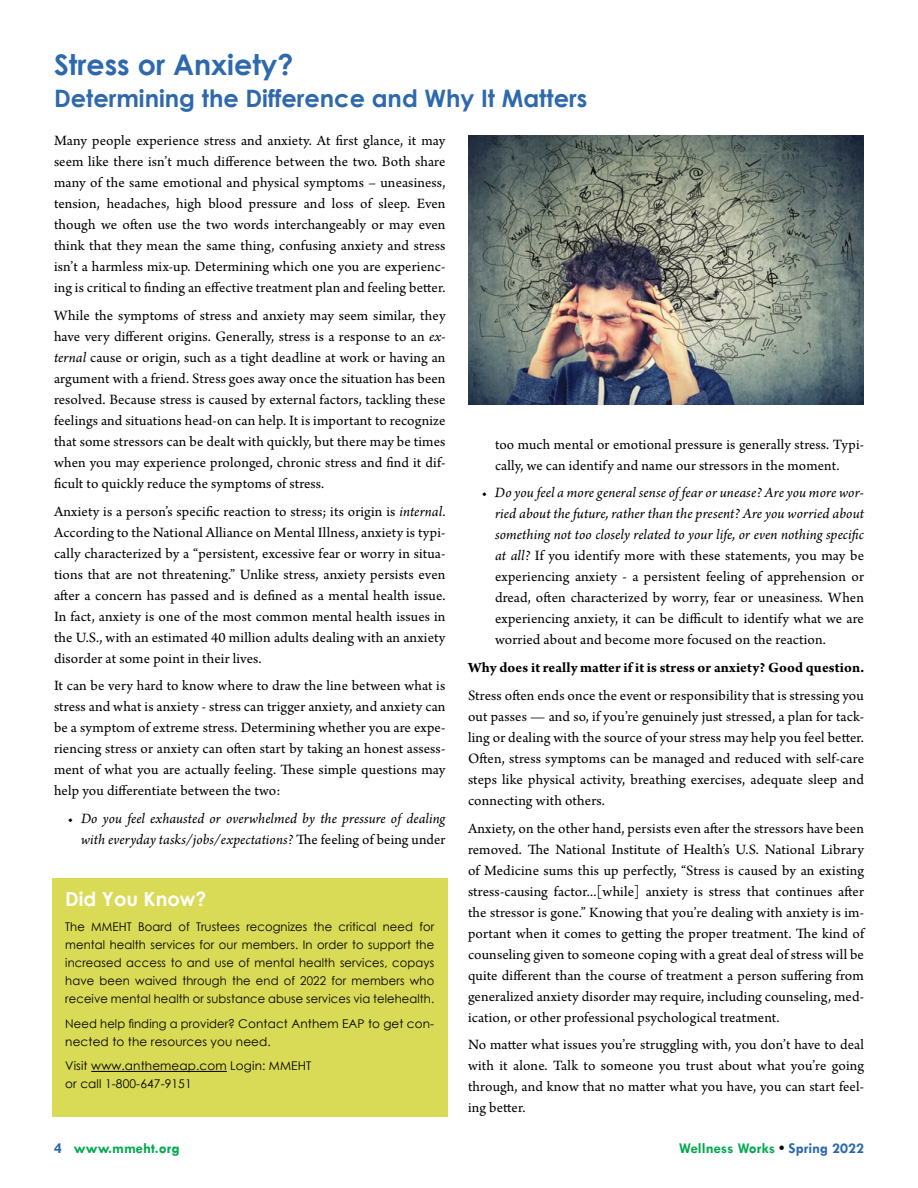
<style>
.page{position:relative;width:918px;height:1188px;background:#fff}
.page>*{position:absolute;margin:0;border:0;box-sizing:border-box;transform-origin:0 0}
.Headline-MMEHT_NL{font:700 28.5px "Century Gothic";color:#2e69ae}
._2-Column_Headline-M{font:700 24px "Century Gothic";color:#2e69ae}
.CALL_OUT_BOX_HEADLIN{font:700 19.5px "Century Gothic";color:#fff}
.Body_Text-MMEHT_NL{font:15px/21px "Arno Pro";letter-spacing:.01em;color:#000;text-align:justify}
.Body_Text-MMEHT_NL-2{font:italic 15px/21px "Arno Pro";letter-spacing:.005em;color:#000;text-align:right}
.Body_Text-MMEHT_NL-3{font:700 15px "Arno Pro";letter-spacing:.01em;color:#000}
.t1{font:700 15px "Tw Cen";color:#00a94f}
.CALLOUT_BOX_TEXT{font:12px/18px "Century Gothic";letter-spacing:.01em;color:#000;text-align:justify;scale:.96 1}
.CALLOUT_BOX_TEXT-2{font:12px/18px "Century Gothic";letter-spacing:.01em;color:#000}
.s1{font-style:italic}
.s2{font-style:normal}
.s3{color:#2e69ae}
.s4{color:#000}
</style>
<div class="page">
<img style="left:468px;top:135px;width:396px;height:270px">
<div style="left:52px;top:878px;width:396px;height:239px;background:#d9da55"></div>
<hr style="left:91px;top:1071px;width:136px;height:1px;background:#000">
<p class="Headline-MMEHT_NL" style="left:54px;top:43px;width:241px">Stress or Anxiety?</p>
<p class="_2-Column_Headline-M" style="left:54px;top:80px;width:535px">Determining the Difference and Why It Matters</p>
<p class="Body_Text-MMEHT_NL" style="left:54px;top:131px;width:393px">Many people experience stress and anxiety. At first glance, it may seem like there isn’t much difference between the two. Both share many of the same emotional and physical symptoms – uneasiness, tension, headaches, high blood pressure and loss of sleep. Even though we often use the two words interchangeably or may even think that they mean the same thing, confusing anxiety and stress isn’t a harmless mix-up. Determining which one you are experienc&shy;ing is critical to finding an effective treatment plan and feeling better.</p>
<p class="Body_Text-MMEHT_NL" style="left:54px;top:306px;width:393px">While the symptoms of stress and anxiety may seem similar, they have very different origins. Generally, stress is a response to an <span class="s1">ex&shy;ternal</span> cause or origin, such as a tight deadline at work or having an argument with a friend. Stress goes away once the situation has been resolved. Because stress is caused by external factors, tackling these feelings and situations head-on can help. It is important to recognize that some stressors can be dealt with quickly, but there may be times when you may experience prolonged, chronic stress and find it dif&shy;ficult to quickly reduce the symptoms of stress.</p>
<p class="Body_Text-MMEHT_NL" style="left:54px;top:501px;width:393px">Anxiety is a person’s specific reaction to stress; its origin is <span class="s1">internal</span>.<br>According to the National Alliance on Mental Illness, anxiety is typi&shy;cally characterized by a “persistent, excessive fear or worry in situa&shy;tions that are not threatening.” Unlike stress, anxiety persists even after a concern has passed and is defined as a mental health issue.<br>In fact, anxiety is one of the most common mental health issues in the U.S., with an estimated 40 million adults dealing with an anxiety disorder at some point in their lives.</p>
<p class="Body_Text-MMEHT_NL" style="left:54px;top:676px;width:393px">It can be very hard to know where to draw the line between what is stress and what is anxiety - stress can trigger anxiety, and anxiety can be a symptom of extreme stress. Determining whether you are expe&shy;riencing stress or anxiety can often start by taking an honest assess&shy;ment of what you are actually feeling. These simple questions may help you differentiate between the two:</p>
<p class="Body_Text-MMEHT_NL-2" style="left:68px;top:809px;width:380px">• Do you feel exhausted or overwhelmed by the pressure of dealing with everyday tasks/jobs/expectations? <span class="s2">The feeling of being under</span></p>
<p class="CALL_OUT_BOX_HEADLIN" style="left:65px;top:884px;width:143px">Did You Know?</p>
<p class="CALLOUT_BOX_TEXT" style="left:65px;top:917px;width:386px">The MMEHT Board of Trustees recognizes the critical need for mental health services for our members. In order to support the increased access to and use of mental health services, copays have been waived through the end of 2022 for members who receive mental health or substance abuse services via telehealth.</p>
<p class="CALLOUT_BOX_TEXT" style="left:65px;top:1014px;width:386px">Need help finding a provider? Contact Anthem EAP to get con&shy;nected to the resources you need.</p>
<p class="CALLOUT_BOX_TEXT-2" style="left:65px;top:1057px;width:248px">Visit www.anthemeap.com Login: MMEHT or call 1-800-647-9151</p>
<p class="Body_Text-MMEHT_NL" style="left:495px;top:434px;width:371px">too much mental or emotional pressure is generally stress. Typi&shy;cally, we can identify and name our stressors in the moment.</p>
<p class="Body_Text-MMEHT_NL" style="left:495px;top:483px;width:371px;text-indent:-14px"><span class="s1">• Do you feel a more general sense of fear or unease? Are you more wor&shy;ried about the future, rather than the present? Are you worried about something not too closely related to your life, or even nothing specific at all?</span> If you identify more with these statements, you may be experiencing anxiety - a persistent feeling of apprehension or dread, often characterized by worry, fear or uneasiness. When experiencing anxiety, it can be difficult to identify what we are worried about and become more focused on the reaction.</p>
<p class="Body_Text-MMEHT_NL-3" style="left:468px;top:659px;width:398px">Why does it really matter if it is stress or anxiety? Good question.</p>
<p class="Body_Text-MMEHT_NL" style="left:468px;top:686px;width:398px">Stress often ends once the event or responsibility that is stressing you out passes — and so, if you’re genuinely just stressed, a plan for tack&shy;ling or dealing with the source of your stress may help you feel better.<br>Often, stress symptoms can be managed and reduced with self-care steps like physical activity, breathing exercises, adequate sleep and connecting with others.</p>
<p class="Body_Text-MMEHT_NL" style="left:468px;top:818px;width:398px">Anxiety, on the other hand, persists even after the stressors have been removed. The National Institute of Health’s U.S. National Library of Medicine sums this up perfectly, “Stress is caused by an existing stress-causing factor...[while] anxiety is stress that continues after the stressor is gone.” Knowing that you’re dealing with anxiety is im&shy;portant when it comes to getting the proper treatment. The kind of counseling given to someone coping with a great deal of stress will be quite different than the course of treatment a person suffering from generalized anxiety disorder may require, including counseling, med&shy;ication, or other professional psychological treatment.</p>
<p class="Body_Text-MMEHT_NL" style="left:468px;top:1035px;width:398px">No matter what issues you’re struggling with, you don’t have to deal with it alone. Talk to someone you trust about what you’re going through, and know that no matter what you have, you can start feel&shy;ing better.</p>
<p class="t1" style="left:54px;top:1139px;width:127px"><span class="s3">4</span> www.mmeht.org</p>
<p class="t1" style="left:679px;top:1139px;width:187px">Wellness Works <span class="s4">•</span> <span class="s3">Spring 2022</span></p>
</div>
